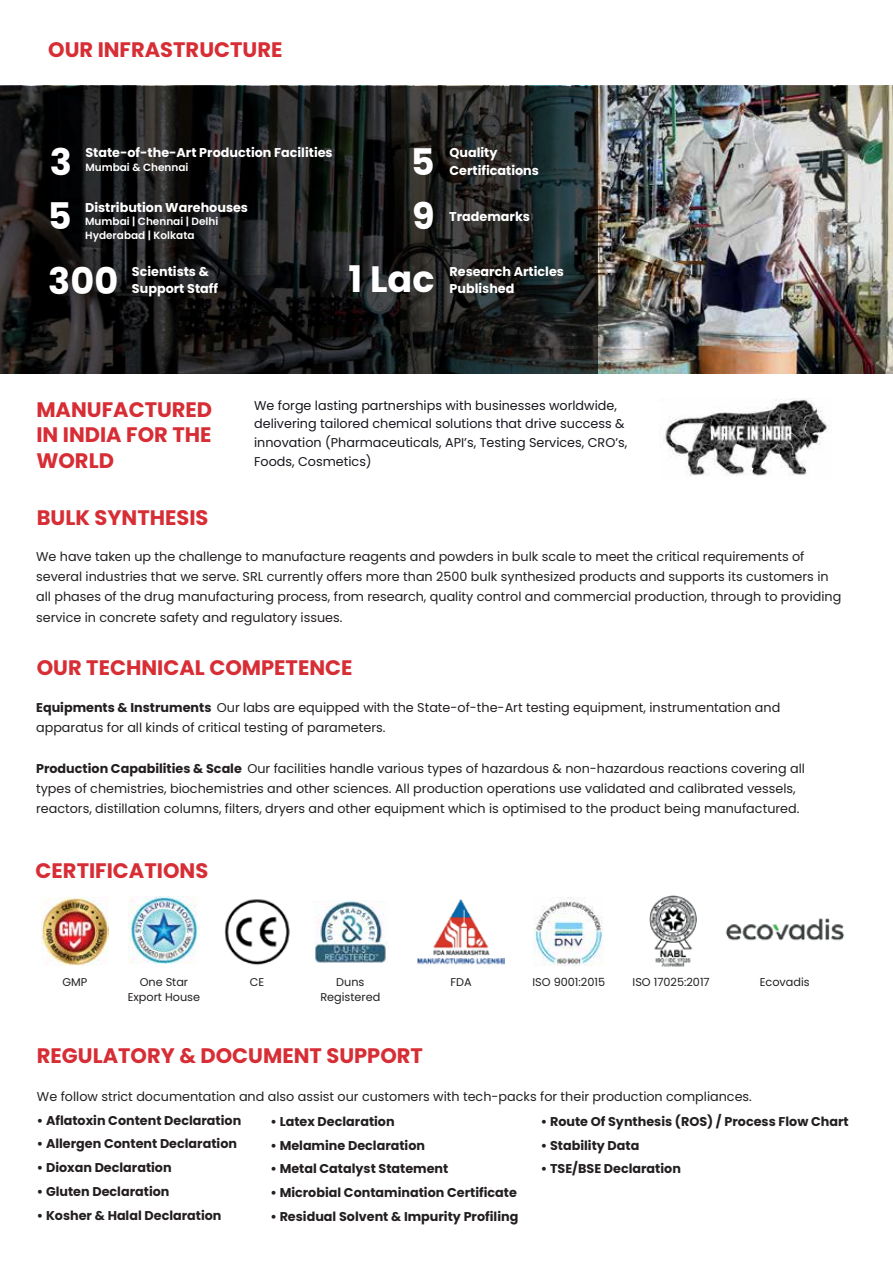
<style>
.page{position:relative;width:893px;height:1263px;background:#fff}
.page>*{position:absolute;margin:0;border:0;box-sizing:border-box;transform-origin:0 0}
.t1{font:700 36.6px "Poppins";color:#fff}
.t2{font:700 21px/25.7px "Poppins";color:#d72d35;text-align:justify}
.t3{font:12.75px/20.2px "Poppins";color:#231f20}
.t4{font:700 12.75px "Poppins";color:#231f20}
.t5{font:12.75px/18.8px "Poppins";color:#18161d}
.t6{font:700 12.75px "Poppins";color:#fff}
.t7{font:11.25px/14.2px "Poppins";color:#231f20;text-align:center}
.t8{font:600 10.5px "Poppins";color:#fff}
.s1{font-weight:700}
</style>
<div class="page">
<img style="left:598px;top:86px;width:295px;height:287px">
<svg style="left:0;top:86px;width:598px;height:287px;background:#1b1d1c"></svg>
<img style="left:663px;top:399px;width:165px;height:78px">
<img style="left:725px;top:918px;width:120px;height:23px">
<img style="left:224px;top:899px;width:66px;height:66px">
<img style="left:315px;top:901px;width:71px;height:62px">
<img style="left:418px;top:899px;width:86px;height:66px">
<img style="left:534px;top:897px;width:69px;height:69px">
<img style="left:128px;top:896px;width:70px;height:67px">
<img style="left:649px;top:895px;width:48px;height:72px">
<img style="left:41px;top:897px;width:68px;height:68px">
<h2 class="t2" style="left:48px;top:37px;width:236px">OUR INFRASTRUCTURE</h2>
<p class="t6" style="left:85px;top:146px;width:249px">State-of-the-Art Production Facilities</p>
<h1 class="t1" style="left:50px;top:141px;width:24px">3</h1>
<p class="t8" style="left:85px;top:161px;width:105px">Mumbai &amp; Chennai</p>
<p class="t6" style="left:85px;top:200px;width:164px">Distribution Warehouses</p>
<p class="t8" style="left:85px;top:215px;width:135px">Mumbai | Chennai | Delhi</p>
<h1 class="t1" style="left:48px;top:195px;width:25px">5</h1>
<p class="t8" style="left:85px;top:229px;width:111px">Hyderabad | Kolkata</p>
<p class="t6" style="left:132px;top:264px;width:78px">Scientists &amp;</p>
<h1 class="t1" style="left:48px;top:259px;width:71px">300</h1>
<p class="t6" style="left:132px;top:282px;width:88px">Support Staff</p>
<h1 class="t1" style="left:411px;top:141px;width:25px">5</h1>
<p class="t6" style="left:449px;top:146px;width:50px">Quality</p>
<p class="t6" style="left:449px;top:163px;width:91px">Certifications</p>
<h1 class="t1" style="left:412px;top:195px;width:24px">9</h1>
<p class="t6" style="left:449px;top:209px;width:82px">Trademarks</p>
<p class="t6" style="left:449px;top:264px;width:116px">Research Articles</p>
<h1 class="t1" style="left:349px;top:258px;width:88px">1 Lac</h1>
<p class="t6" style="left:449px;top:282px;width:66px">Published</p>
<h2 class="t2" style="left:36px;top:397px;width:177px">MANUFACTURED IN INDIA FOR THE WORLD</h2>
<p class="t5" style="left:254px;top:396px;width:375px">We forge lasting partnerships with businesses worldwide, delivering tailored chemical solutions that drive success &amp; innovation (Pharmaceuticals, API’s, Testing Services, CRO’s, Foods, Cosmetics)</p>
<h2 class="t2" style="left:37px;top:505px;width:173px">BULK SYNTHESIS</h2>
<p class="t3" style="left:36px;top:546px;width:807px">We have taken up the challenge to manufacture reagents and powders in bulk scale to meet the critical requirements of several industries that we serve. SRL currently offers more than 2500 bulk synthesized products and supports its customers in all phases of the drug manufacturing process, from research, quality control and commercial production, through to providing service in concrete safety and regulatory issues.</p>
<h2 class="t2" style="left:37px;top:655px;width:317px">OUR TECHNICAL COMPETENCE</h2>
<p class="t3" style="left:36px;top:698px;width:746px"><span class="s1">Equipments &amp; Instruments</span> Our labs are equipped with the State-of-the-Art testing equipment, instrumentation and apparatus for all kinds of critical testing of parameters.</p>
<p class="t3" style="left:36px;top:758px;width:770px"><span class="s1">Production Capabilities &amp; Scale</span> Our facilities handle various types of hazardous &amp; non-hazardous reactions covering all types of chemistries, biochemistries and other sciences. All production operations use validated and calibrated vessels, reactors, distillation columns, filters, dryers and other equipment which is optimised to the product being manufactured.</p>
<h2 class="t2" style="left:36px;top:858px;width:174px">CERTIFICATIONS</h2>
<p class="t7" style="left:140px;top:975px;width:50px">One Star</p>
<p class="t7" style="left:450px;top:975px;width:23px">FDA</p>
<p class="t7" style="left:532px;top:975px;width:74px">ISO 9001:2015</p>
<p class="t7" style="left:633px;top:975px;width:79px">ISO 17025:2017</p>
<p class="t7" style="left:760px;top:975px;width:51px">Ecovadis</p>
<p class="t7" style="left:128px;top:989px;width:74px">Export House</p>
<p class="t7" style="left:62px;top:975px;width:26px">GMP</p>
<p class="t7" style="left:250px;top:975px;width:16px">CE</p>
<p class="t7" style="left:320px;top:975px;width:61px">Duns<br>Registered</p>
<h2 class="t2" style="left:37px;top:1043px;width:388px">REGULATORY &amp; DOCUMENT SUPPORT</h2>
<p class="t3" style="left:37px;top:1086px;width:716px">We follow strict documentation and also assist our customers with tech-packs for their production compliances.</p>
<p class="t4" style="left:37px;top:1113px;width:206px">• Aflatoxin Content Declaration</p>
<p class="t4" style="left:37px;top:1136px;width:202px">• Allergen Content Declaration</p>
<p class="t4" style="left:37px;top:1160px;width:136px">• Dioxan Declaration</p>
<p class="t4" style="left:37px;top:1184px;width:134px">• Gluten Declaration</p>
<p class="t4" style="left:37px;top:1208px;width:186px">• Kosher &amp; Halal Declaration</p>
<p class="t4" style="left:541px;top:1114px;width:309px">• Route Of Synthesis (ROS) / Process Flow Chart</p>
<p class="t4" style="left:541px;top:1138px;width:100px">• Stability Data</p>
<p class="t4" style="left:541px;top:1161px;width:142px">• TSE/BSE Declaration</p>
<p class="t4" style="left:271px;top:1114px;width:126px">• Latex Declaration</p>
<p class="t4" style="left:271px;top:1138px;width:156px">• Melamine Declaration</p>
<p class="t4" style="left:271px;top:1161px;width:179px">• Metal Catalyst Statement</p>
<p class="t4" style="left:271px;top:1185px;width:248px">• Microbial Contamination Certificate</p>
<p class="t4" style="left:271px;top:1209px;width:249px">• Residual Solvent &amp; Impurity Profiling</p>
</div>
